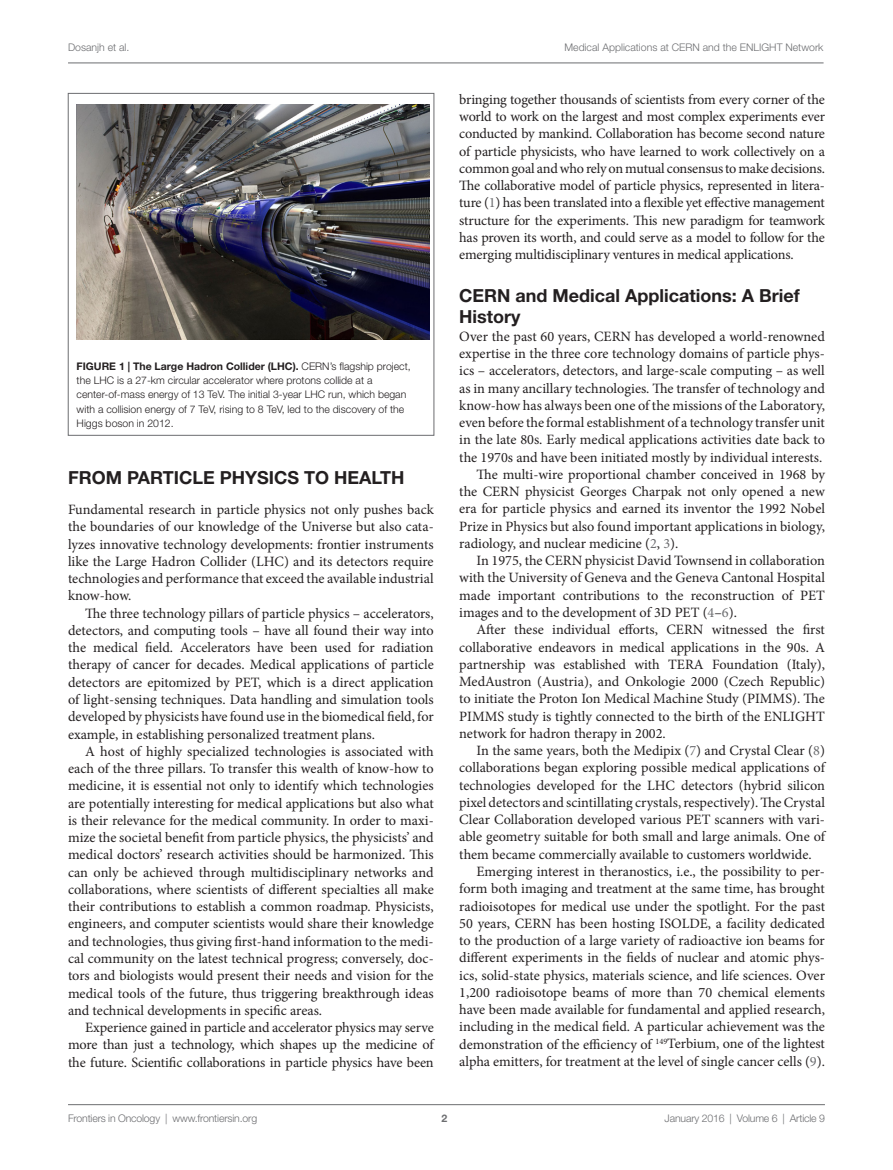
<style>
.page{position:relative;width:893px;height:1170px;background:#fff}
.page>*{position:absolute;margin:0;border:0;box-sizing:border-box;transform-origin:0 0}
.t1{font:700 18px/21px "Helvetica Neue LT Std";color:#231f20}
.t2{font:14.25px/17.2px "Minion Pro";color:#231f20;text-align:justify}
.t3{font:300 10.5px/14.2px "Helvetica Neue LT Std";color:#231f20}
.t4{font:300 10.5px "Helvetica Neue LT Std";letter-spacing:-.015em;color:#6c6d70}
.t5{font:700 10.5px "Helvetica Neue LT Std";color:#6c6d70}
.s1{font-weight:700}
.s2{color:#6c6d70}
</style>
<div class="page">
<img style="left:77px;top:105px;width:353px;height:235px">
<div style="left:68px;top:93px;width:366px;height:342px;border:1px solid #6c6d70"></div>
<hr style="left:68px;top:1104px;width:757px;height:1px;background:#6c6d70">
<hr style="left:68px;top:63px;width:756px;height:1px;background:#6c6d70">
<p class="t4" style="left:68px;top:41px;width:63px">Dosanjh et al.</p>
<p class="t4" style="left:564px;top:41px;width:261px">Medical Applications at CERN and the ENLIGHT Network</p>
<p class="t3" style="left:77px;top:359px;width:336px"><span class="s1">FIGURE 1 | The Large Hadron Collider (LHC).</span> CERN’s flagship project, the LHC is a 27-km circular accelerator where protons collide at a center-of-mass energy of 13 TeV. The initial 3-year LHC run, which began with a collision energy of 7 TeV, rising to 8 TeV, led to the discovery of the Higgs boson in 2012.</p>
<p class="t1" style="left:68px;top:466px;width:338px">FROM PARTICLE PHYSICS TO HEALTH</p>
<p class="t2" style="left:68px;top:501px;width:367px">Fundamental research in particle physics not only pushes back the boundaries of our knowledge of the Universe but also cata&shy;lyzes innovative technology developments: frontier instruments like the Large Hadron Collider (LHC) and its detectors require technologies and performance that exceed the available industrial know-how.</p>
<p class="t2" style="left:68px;top:604px;width:367px;text-indent:17px">The three technology pillars of particle physics – accelerators, detectors, and computing tools – have all found their way into the medical field. Accelerators have been used for radiation therapy of cancer for decades. Medical applications of particle detectors are epitomized by PET, which is a direct application of light-sensing techniques. Data handling and simulation tools developed by physicists have found use in the biomedical field, for example, in establishing personalized treatment plans.</p>
<p class="t2" style="left:68px;top:742px;width:367px;text-indent:17px">A host of highly specialized technologies is associated with each of the three pillars. To transfer this wealth of know-how to medicine, it is essential not only to identify which technologies are potentially interesting for medical applications but also what is their relevance for the medical community. In order to maxi&shy;mize the societal benefit from particle physics, the physicists’ and medical doctors’ research activities should be harmonized. This can only be achieved through multidisciplinary networks and collaborations, where scientists of different specialties all make their contributions to establish a common roadmap. Physicists, engineers, and computer scientists would share their knowledge and technologies, thus giving first-hand information to the medi&shy;cal community on the latest technical progress; conversely, doc&shy;tors and biologists would present their needs and vision for the medical tools of the future, thus triggering breakthrough ideas and technical developments in specific areas.</p>
<p class="t2" style="left:68px;top:1018px;width:367px;text-indent:17px">Experience gained in particle and accelerator physics may serve more than just a technology, which shapes up the medicine of the future. Scientific collaborations in particle physics have been</p>
<p class="t2" style="left:459px;top:91px;width:367px">bringing together thousands of scientists from every corner of the world to work on the largest and most complex experiments ever conducted by mankind. Collaboration has become second nature of particle physicists, who have learned to work collectively on a common goal and who rely on mutual consensus to make decisions.<br>The collaborative model of particle physics, represented in litera&shy;ture (<span class="s2">1</span>) has been translated into a flexible yet effective management structure for the experiments. This new paradigm for teamwork has proven its worth, and could serve as a model to follow for the emerging multidisciplinary ventures in medical applications.</p>
<p class="t1" style="left:459px;top:285px;width:342px">CERN and Medical Applications: A Brief<br>History</p>
<p class="t2" style="left:459px;top:327px;width:367px">Over the past 60 years, CERN has developed a world-renowned</p>
<p class="t2" style="left:459px;top:345px;width:367px">expertise in the three core technology domains of particle phys-</p>
<p class="t2" style="left:459px;top:362px;width:367px">ics – accelerators, detectors, and large-scale computing – as well</p>
<p class="t2" style="left:459px;top:379px;width:367px">as in many ancillary technologies. The transfer of technology and</p>
<p class="t2" style="left:459px;top:396px;width:367px">know-how has always been one of the missions of the Laboratory,</p>
<p class="t2" style="left:459px;top:414px;width:367px">even before the formal establishment of a technology transfer unit</p>
<p class="t2" style="left:459px;top:431px;width:367px">in the late 80s. Early medical applications activities date back to</p>
<p class="t2" style="left:459px;top:448px;width:365px">the 1970s and have been initiated mostly by individual interests.</p>
<p class="t2" style="left:476px;top:465px;width:350px">The multi-wire proportional chamber conceived in 1968 by</p>
<p class="t2" style="left:459px;top:483px;width:367px">the CERN physicist Georges Charpak not only opened a new</p>
<p class="t2" style="left:459px;top:500px;width:367px">era for particle physics and earned its inventor the 1992 Nobel</p>
<p class="t2" style="left:459px;top:517px;width:367px">Prize in Physics but also found important applications in biology,</p>
<p class="t2" style="left:459px;top:534px;width:221px">radiology, and nuclear medicine (<span class="s2">2</span>, <span class="s2">3</span>).</p>
<p class="t2" style="left:476px;top:552px;width:350px">In 1975, the CERN physicist David Townsend in collaboration</p>
<p class="t2" style="left:459px;top:569px;width:367px">with the University of Geneva and the Geneva Cantonal Hospital</p>
<p class="t2" style="left:459px;top:586px;width:367px">made important contributions to the reconstruction of PET</p>
<p class="t2" style="left:459px;top:604px;width:279px">images and to the development of 3D PET (<span class="s2">4</span>–<span class="s2">6</span>).</p>
<p class="t2" style="left:476px;top:621px;width:350px">After these individual efforts, CERN witnessed the first</p>
<p class="t2" style="left:459px;top:638px;width:367px">collaborative endeavors in medical applications in the 90s. A</p>
<p class="t2" style="left:459px;top:655px;width:367px">partnership was established with TERA Foundation (Italy),</p>
<p class="t2" style="left:459px;top:673px;width:367px">MedAustron (Austria), and Onkologie 2000 (Czech Republic)</p>
<p class="t2" style="left:459px;top:690px;width:367px">to initiate the Proton Ion Medical Machine Study (PIMMS). The</p>
<p class="t2" style="left:459px;top:707px;width:367px">PIMMS study is tightly connected to the birth of the ENLIGHT</p>
<p class="t2" style="left:459px;top:724px;width:208px">network for hadron therapy in 2002.</p>
<p class="t2" style="left:476px;top:742px;width:350px">In the same years, both the Medipix (<span class="s2">7</span>) and Crystal Clear (<span class="s2">8</span>)</p>
<p class="t2" style="left:459px;top:759px;width:367px">collaborations began exploring possible medical applications of</p>
<p class="t2" style="left:459px;top:776px;width:367px">technologies developed for the LHC detectors (hybrid silicon</p>
<p class="t2" style="left:459px;top:793px;width:367px">pixel detectors and scintillating crystals, respectively). The Crystal</p>
<p class="t2" style="left:459px;top:811px;width:367px">Clear Collaboration developed various PET scanners with vari-</p>
<p class="t2" style="left:459px;top:828px;width:367px">able geometry suitable for both small and large animals. One of</p>
<p class="t2" style="left:459px;top:845px;width:354px">them became commercially available to customers worldwide.</p>
<p class="t2" style="left:476px;top:862px;width:350px">Emerging interest in theranostics, i.e., the possibility to per-</p>
<p class="t2" style="left:459px;top:880px;width:367px">form both imaging and treatment at the same time, has brought</p>
<p class="t2" style="left:459px;top:897px;width:367px">radioisotopes for medical use under the spotlight. For the past</p>
<p class="t2" style="left:459px;top:914px;width:367px">50 years, CERN has been hosting ISOLDE, a facility dedicated</p>
<p class="t2" style="left:459px;top:931px;width:367px">to the production of a large variety of radioactive ion beams for</p>
<p class="t2" style="left:459px;top:949px;width:367px">different experiments in the fields of nuclear and atomic phys-</p>
<p class="t2" style="left:459px;top:966px;width:367px">ics, solid-state physics, materials science, and life sciences. Over</p>
<p class="t2" style="left:459px;top:983px;width:367px">1,200 radioisotope beams of more than 70 chemical elements</p>
<p class="t2" style="left:459px;top:1000px;width:367px">have been made available for fundamental and applied research,</p>
<p class="t2" style="left:459px;top:1018px;width:367px">including in the medical field. A particular achievement was the</p>
<p class="t2" style="left:459px;top:1035px;width:367px">demonstration of the efficiency of <sup>149</sup>Terbium, one of the lightest</p>
<p class="t2" style="left:459px;top:1052px;width:367px">alpha emitters, for treatment at the level of single cancer cells (<span class="s2">9</span>).</p>
<p class="t4" style="left:68px;top:1111px;width:191px">Frontiers in Oncology | www.frontiersin.org</p>
<p class="t5" style="left:441px;top:1111px;width:7px">2</p>
<p class="t4" style="left:665px;top:1111px;width:162px">January 2016 | Volume 6 | Article 9</p>
</div>
